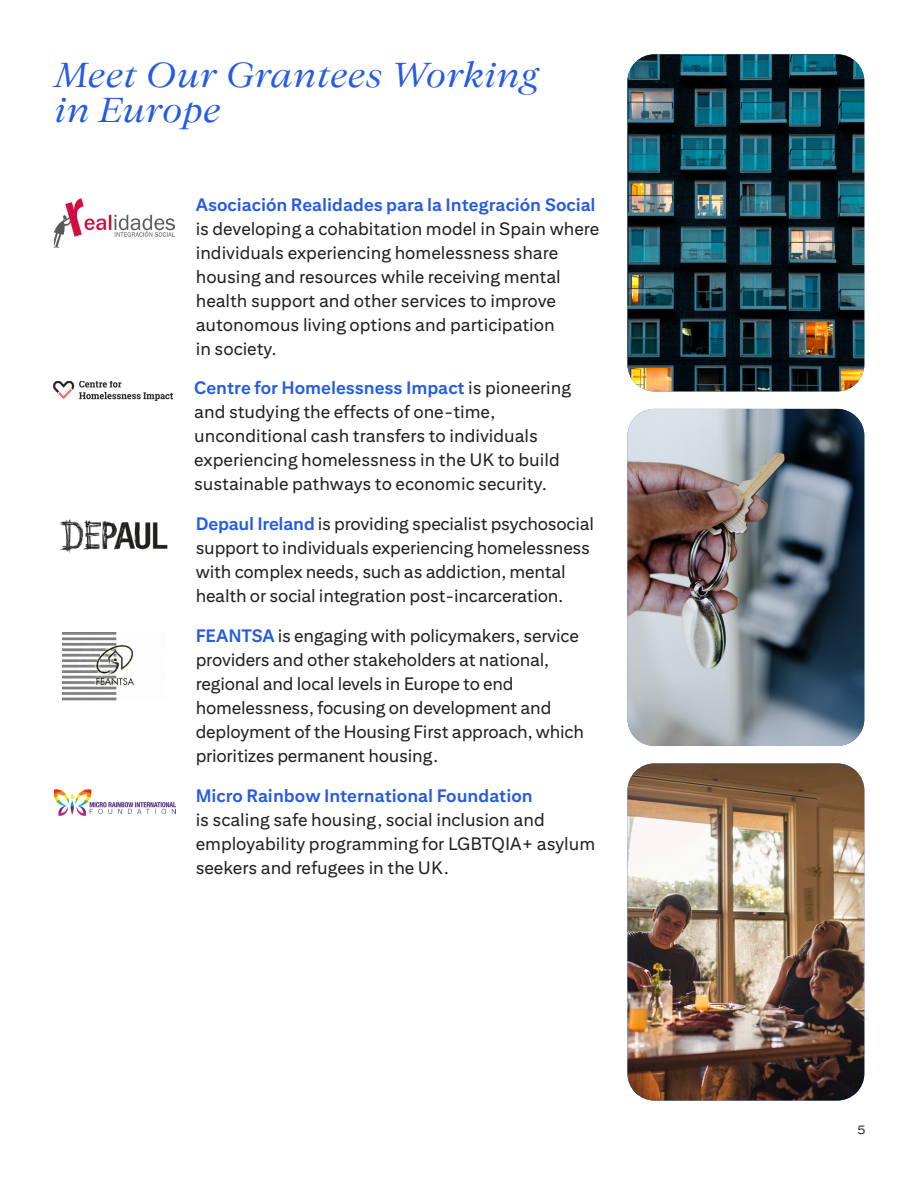
<style>
.page{position:relative;width:918px;height:1188px;background:#fff}
.page>*{position:absolute;margin:0;border:0;box-sizing:border-box;transform-origin:0 0}
.t1{font:italic 34.5px/34.5px "Citi Serif Display";color:#255be3}
.t2{font:18px/24px "Citi Sans Text";letter-spacing:-.005em;color:#231f20}
.t3{font:12px "Citi Sans Display";color:#231f20}
.s1{font-weight:700;color:#255be3}
</style>
<div class="page">
<img style="left:627px;top:54px;width:237px;height:337px">
<img style="left:627px;top:409px;width:237px;height:337px">
<img style="left:627px;top:763px;width:237px;height:338px">
<img style="left:54px;top:381px;width:119px;height:19px">
<img style="left:54px;top:199px;width:120px;height:48px">
<img style="left:60px;top:519px;width:108px;height:34px">
<img style="left:63px;top:632px;width:71px;height:68px">
<img style="left:54px;top:790px;width:122px;height:26px">
<p class="t1" style="left:54px;top:57px;width:486px">Meet Our Grantees Working in Europe</p>
<p class="t2" style="left:196px;top:192px;width:405px"><span class="s1">Asociación Realidades para la Integración Social </span>is developing a cohabitation model in Spain where individuals experiencing homelessness share housing and resources while receiving mental health support and other services to improve autonomous living options and participation<br>in society.</p>
<p class="t2" style="left:194px;top:376px;width:378px"><span class="s1">Centre for Homelessness Impact</span> is pioneering and studying the effects of one-time, unconditional cash transfers to individuals experiencing homelessness in the UK to build sustainable pathways to economic security.</p>
<p class="t2" style="left:196px;top:512px;width:400px"><span class="s1">Depaul Ireland</span> is providing specialist psychosocial support to individuals experiencing homelessness with complex needs, such as addiction, mental health or social integration post-incarceration.</p>
<p class="t2" style="left:196px;top:623px;width:390px"><span class="s1">FEANTSA</span> is engaging with policymakers, service providers and other stakeholders at national, regional and local levels in Europe to end homelessness, focusing on development and deployment of the Housing First approach, which prioritizes permanent housing.</p>
<p class="t2" style="left:196px;top:783px;width:401px"><span class="s1">Micro Rainbow International Foundation<br></span>is scaling safe housing, social inclusion and employability programming for LGBTQIA+ asylum seekers and refugees in the UK.</p>
<p class="t3" style="left:857px;top:1122px;width:10px">5</p>
</div>
